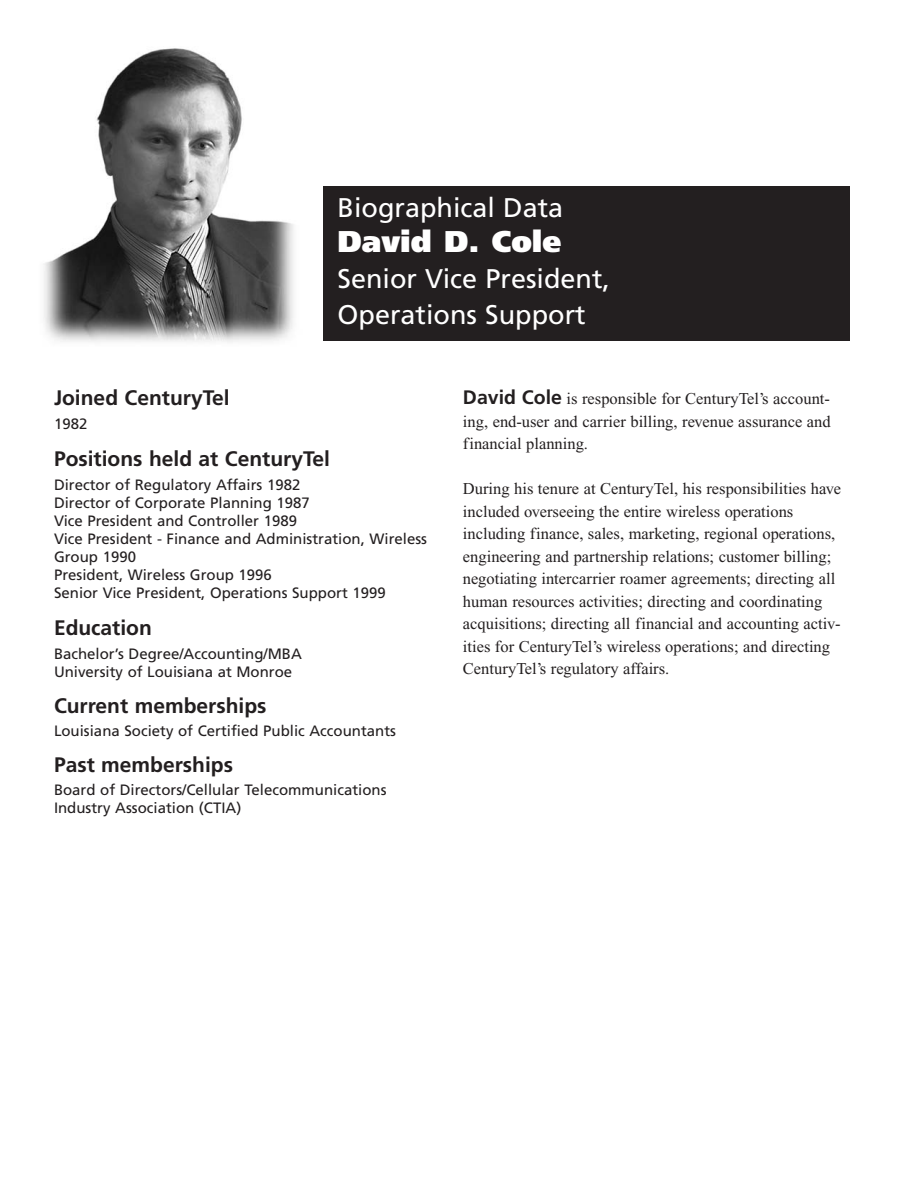
<style>
.page{position:relative;width:918px;height:1188px;background:#fff}
.page>*{position:absolute;margin:0;border:0;box-sizing:border-box;transform-origin:0 0}
.t1{font:900 30px "Frutiger";color:#fff}
.t2{font:27px/36px "Frutiger";color:#fff}
.t3{font:700 21px "Frutiger";color:#231f20}
.t4{font:16.5px/22.5px "Times New Roman";color:#231f20;text-align:justify}
.t5{font:15px/18px "Frutiger";color:#231f20}
.s1{font-family:"Frutiger";font-weight:700;font-size:19.5px}
</style>
<div class="page">
<div style="left:296px;top:186px;width:554px;height:154px;background:#231f20"></div>
<img style="left:43px;top:48px;width:280px;height:294px">
<h2 class="t2" style="left:338px;top:192px;width:227px">Biographical Data</h2>
<h1 class="t1" style="left:338px;top:229px;width:225px">David D. Cole</h1>
<h2 class="t2" style="left:338px;top:262px;width:274px">Senior Vice President,<br>Operations Support</h2>
<p class="t3" style="left:54px;top:390px;width:177px">Joined CenturyTel</p>
<p class="t5" style="left:54px;top:416px;width:35px">1982</p>
<p class="t3" style="left:54px;top:451px;width:277px">Positions held at CenturyTel</p>
<p class="t5" style="left:54px;top:477px;width:375px">Director of Regulatory Affairs 1982<br>Director of Corporate Planning 1987<br>Vice President and Controller 1989<br>Vice President - Finance and Administration, Wireless Group 1990<br>President, Wireless Group 1996<br>Senior Vice President, Operations Support 1999</p>
<p class="t3" style="left:54px;top:619px;width:99px">Education</p>
<p class="t5" style="left:54px;top:646px;width:249px">Bachelor’s Degree/Accounting/MBA<br>University of Louisiana at Monroe</p>
<p class="t3" style="left:54px;top:697px;width:214px">Current memberships</p>
<p class="t5" style="left:54px;top:723px;width:344px">Louisiana Society of Certified Public Accountants</p>
<p class="t3" style="left:54px;top:756px;width:181px">Past memberships</p>
<p class="t5" style="left:54px;top:782px;width:334px">Board of Directors/Cellular Telecommunications<br>Industry Association (CTIA)</p>
<p class="t4" style="left:463px;top:389px;width:369px"><span class="s1">David Cole</span> is responsible for CenturyTel’s account&shy;ing, end-user and carrier billing, revenue assurance and financial planning.</p>
<p class="t4" style="left:463px;top:479px;width:380px;text-align:left">During his tenure at CenturyTel, his responsibilities have included overseeing the entire wireless operations including finance, sales, marketing, regional operations, engineering and partnership relations; customer billing; negotiating intercarrier roamer agreements; directing all human resources activities; directing and coordinating acquisitions; directing all financial and accounting activ&shy;ities for CenturyTel’s wireless operations; and directing CenturyTel’s regulatory affairs.</p>
</div>
